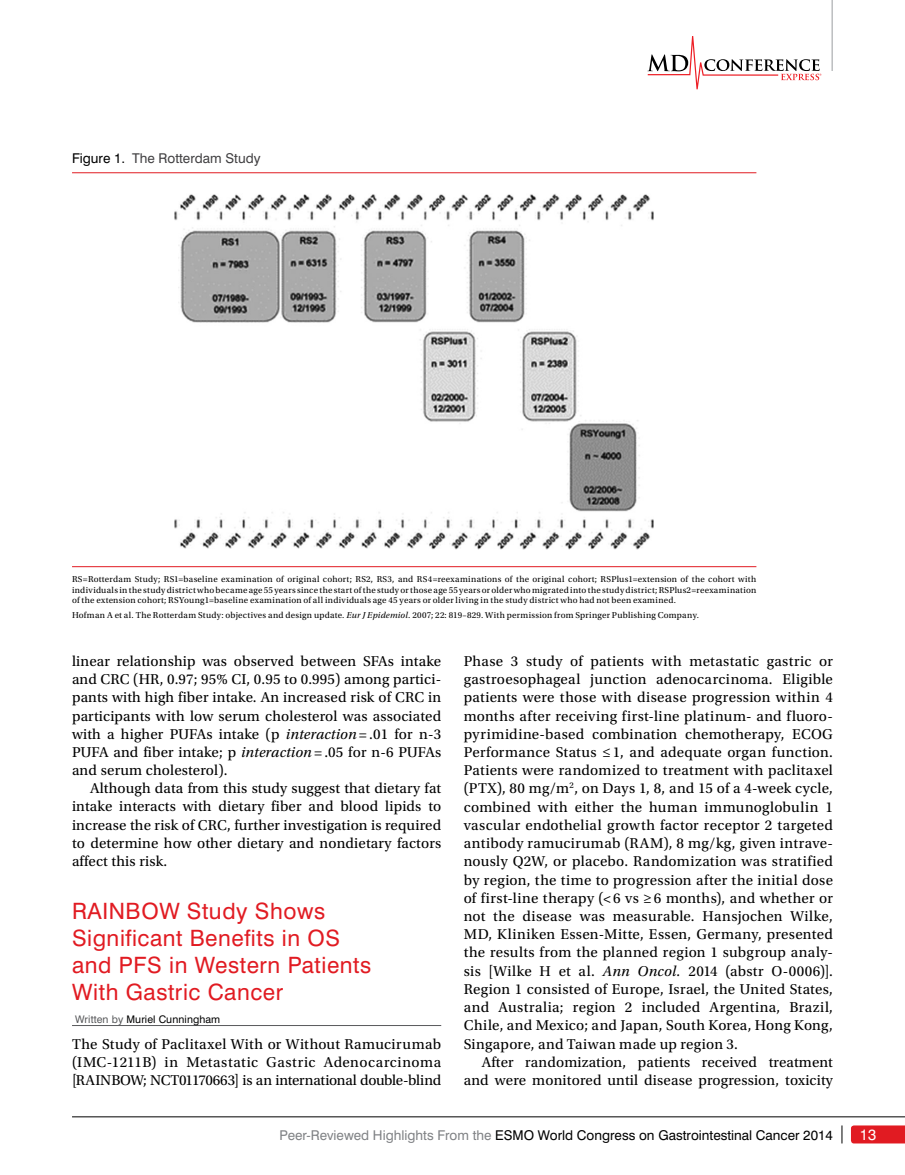
<style>
.page{position:relative;width:905px;height:1175px;background:#fff}
.page>*{position:absolute;margin:0;border:0;box-sizing:border-box;transform-origin:0 0}
.t1{font:22.5px/27.2px "Swiss 721 BT";letter-spacing:.025em;color:#e11b22}
.t2{font:15px/18.1px "Utopia Std";letter-spacing:.01em;color:#000;text-align:justify}
.t3{font:15px "Swiss 721 BT";color:#fff}
.t4{font:13.5px "Swiss 721 BT";color:#000}
.t5{font:13.5px "Swiss 721 BT";color:#414042}
.t6{font:10.5px "Swiss 721 BT";letter-spacing:.01em;color:#000}
.t7{font:9px/10.5px "Utopia Std";letter-spacing:.025em;color:#000;text-align:justify}
.s1{color:#000}
.s2{font-style:italic}
.s3{color:#58595b}
.s4{color:#808285}
</style>
<div class="page">
<hr style="left:72px;top:1116px;width:832px;height:1px;background:#000">
<svg style="left:841px;top:1125px;width:1px;height:18px"></svg>
<svg style="left:851px;top:1125px;width:53px;height:18px"></svg>
<svg style="left:647px;top:36px;width:174px;height:53px"></svg>
<hr style="left:831px;top:0;width:1px;height:71px;background:#bcbec0">
<hr style="left:72px;top:1025px;width:369px;height:1px;background:#58595b">
<hr style="left:72px;top:172px;width:684px;height:1px;background:#e11b22">
<hr style="left:72px;top:566px;width:684px;height:1px;background:#e11b22">
<img style="left:175px;top:194px;width:478px;height:355px">
<p class="t5" style="left:72px;top:150px;width:190px"><span class="s1">Figure 1.</span> The Rotterdam Study</p>
<p class="t7" style="left:72px;top:574px;width:685px">RS=Rotterdam Study; RS1=baseline examination of original cohort; RS2, RS3, and RS4=reexaminations of the original cohort; RSPlus1=extension of the cohort with individuals in the study district who became age 55 years since the start of the study or those age 55 years or older who migrated into the study district; RSPlus2=reexamination of the extension cohort; RSYoung1=baseline examination of all individuals age 45 years or older living in the study district who had not been examined.</p>
<p class="t7" style="left:72px;top:610px;width:628px">Hofman A et al. The Rotterdam Study: objectives and design update. <span class="s2">Eur J Epidemiol</span>. 2007; 22: 819–829. With permission from Springer Publishing Company.</p>
<p class="t2" style="left:72px;top:652px;width:371px">linear relationship was observed between SFAs intake and CRC (HR, 0.97; 95% CI, 0.95 to 0.995) among partici&shy;pants with high fiber intake. An increased risk of CRC in participants with low serum cholesterol was associated with a higher PUFAs intake (p <span class="s2">interaction</span> = .01 for n-3<br>PUFA and fiber intake; p <span class="s2">interaction</span> = .05 for n-6 PUFAs and serum cholesterol).</p>
<p class="t2" style="left:72px;top:779px;width:371px;text-indent:18px">Although data from this study suggest that dietary fat intake interacts with dietary fiber and blood lipids to increase the risk of CRC, further investigation is required to determine how other dietary and nondietary factors affect this risk.</p>
<h1 class="t1" style="left:72px;top:897px;width:301px">RAINBOW Study Shows<br>Significant Benefits in OS and PFS in Western Patients<br>With Gastric Cancer</h1>
<p class="t6" style="left:75px;top:1012px;width:147px"><span class="s3">Written by</span> Muriel Cunningham</p>
<p class="t2" style="left:72px;top:1034px;width:371px">The Study of Paclitaxel With or Without Ramucirumab (IMC-1211B) in Metastatic Gastric Adenocarcinoma [RAINBOW; NCT01170663] is an international double-blind</p>
<p class="t2" style="left:463px;top:652px;width:371px">Phase 3 study of patients with metastatic gastric or gastroesophageal junction adenocarcinoma. Eligible patients were those with disease progression within 4 months after receiving first-line platinum- and fluoro&shy;pyrimidine-based combination chemotherapy, ECOG Performance Status ≤ 1, and adequate organ function.<br>Patients were randomized to treatment with paclitaxel (PTX), 80 mg/m<sup>2</sup>, on Days 1, 8, and 15 of a 4-week cycle, combined with either the human immunoglobulin 1 vascular endothelial growth factor receptor 2 targeted antibody ramucirumab (RAM), 8 mg/kg, given intrave&shy;nously Q2W, or placebo. Randomization was stratified by region, the time to progression after the initial dose of first-line therapy (&lt; 6 vs ≥ 6 months), and whether or not the disease was measurable. Hansjochen Wilke, MD, Kliniken Essen-Mitte, Essen, Germany, presented the results from the planned region 1 subgroup analy&shy;sis [Wilke H et al. <span class="s2">Ann Oncol.</span> 2014 (abstr O-0006)].<br>Region 1 consisted of Europe, Israel, the United States, and Australia; region 2 included Argentina, Brazil, Chile, and Mexico; and Japan, South Korea, Hong Kong, Singapore, and Taiwan made up region 3.</p>
<p class="t2" style="left:464px;top:1053px;width:371px;text-align:right">After randomization, patients received treatment and were monitored until disease progression, toxicity</p>
<p class="t4" style="left:279px;top:1126px;width:555px"><span class="s4">Peer-Reviewed Highlights From the</span> ESMO World Congress on Gastrointestinal Cancer 2014</p>
<p class="t3" style="left:860px;top:1125px;width:18px">13</p>
</div>
